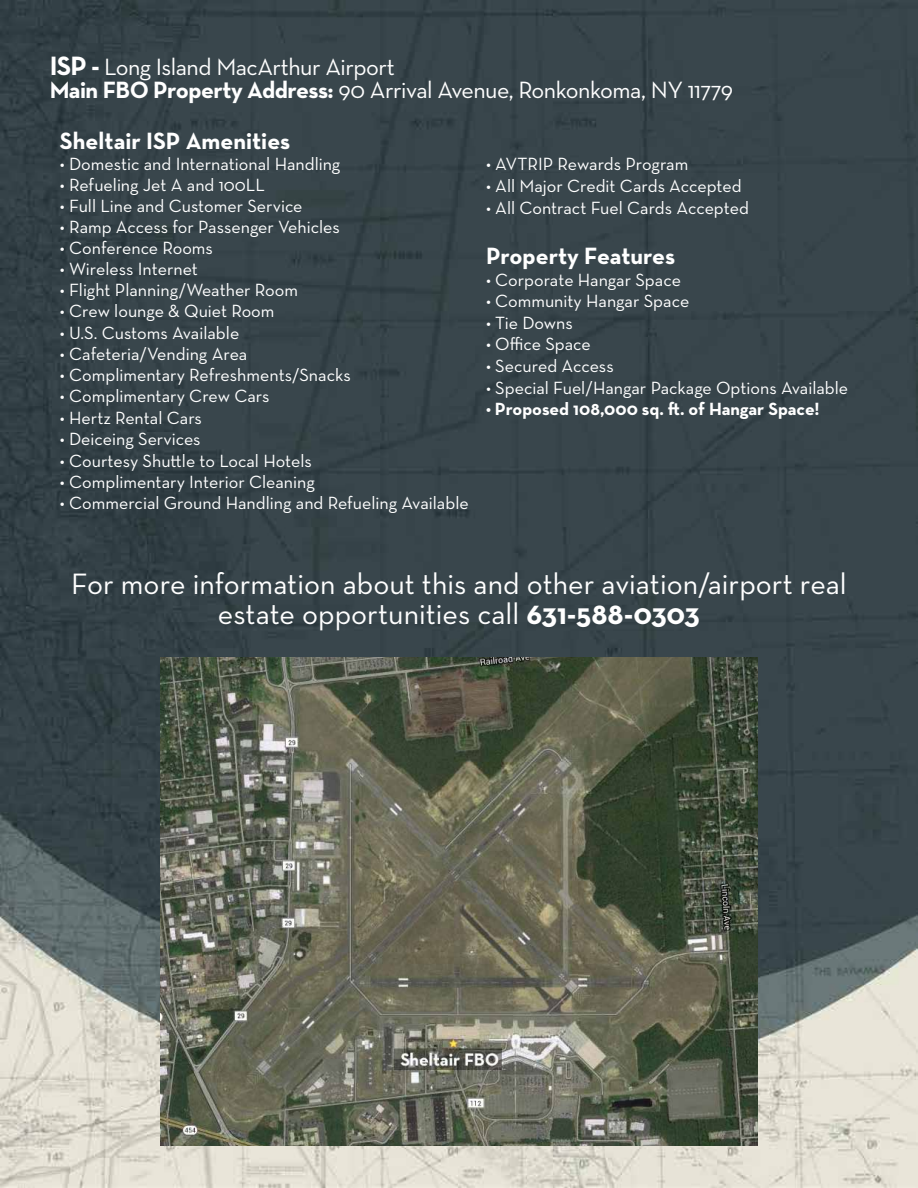
<style>
.page{position:relative;width:918px;height:1188px;background:#fff}
.page>*{position:absolute;margin:0;border:0;box-sizing:border-box;transform-origin:0 0}
.t1{font:30px/30px "Neutra Text Exp";color:#fff;text-align:center}
.t2{font:24px/22.5px "Neutra Text Exp";letter-spacing:-.02em;color:#fff}
.t3{font:700 24px "Neutra Text Exp";color:#fff}
.t4{font:18px "Neutra Text Exp";color:#fff}
.t5{font:700 18px "Neutra Text Exp";color:#fff}
.s1{font-weight:700;font-size:27px}
.s2{font-weight:700}
</style>
<div class="page">
<img style="left:0;top:0;width:918px;height:1188px">
<img style="left:161px;top:657px;width:596px;height:489px">
<h2 class="t2" style="left:50px;top:55px;width:685px"><span class="s1">ISP -</span> Long Island MacArthur Airport<br><span class="s2">Main FBO Property Address:</span> 90 Arrival Avenue, Ronkonkoma, NY 11779</h2>
<h2 class="t3" style="left:60px;top:126px;width:232px">Sheltair ISP Amenities</h2>
<p class="t4" style="left:60px;top:153px;width:282px">• Domestic and International Handling</p>
<p class="t4" style="left:60px;top:174px;width:206px">• Refueling Jet A and 100LL</p>
<p class="t4" style="left:60px;top:195px;width:244px">• Full Line and Customer Service</p>
<p class="t4" style="left:60px;top:216px;width:282px">• Ramp Access for Passenger Vehicles</p>
<p class="t4" style="left:60px;top:237px;width:155px">• Conference Rooms</p>
<p class="t4" style="left:60px;top:258px;width:140px">• Wireless Internet</p>
<p class="t4" style="left:60px;top:279px;width:240px">• Flight Planning/Weather Room</p>
<p class="t4" style="left:60px;top:300px;width:216px">• Crew lounge &amp; Quiet Room</p>
<p class="t4" style="left:60px;top:322px;width:181px">• U.S. Customs Available</p>
<p class="t4" style="left:60px;top:343px;width:189px">• Cafeteria/Vending Area</p>
<p class="t4" style="left:60px;top:364px;width:292px">• Complimentary Refreshments/Snacks</p>
<p class="t4" style="left:60px;top:385px;width:211px">• Complimentary Crew Cars</p>
<p class="t4" style="left:60px;top:406px;width:144px">• Hertz Rental Cars</p>
<p class="t4" style="left:60px;top:428px;width:142px">• Deiceing Services</p>
<p class="t4" style="left:60px;top:449px;width:253px">• Courtesy Shuttle to Local Hotels</p>
<p class="t4" style="left:60px;top:470px;width:256px">• Complimentary Interior Cleaning</p>
<p class="t4" style="left:60px;top:492px;width:410px">• Commercial Ground Handling and Refueling Available</p>
<p class="t4" style="left:486px;top:153px;width:204px">• AVTRIP Rewards Program</p>
<p class="t4" style="left:486px;top:175px;width:257px">• All Major Credit Cards Accepted</p>
<p class="t4" style="left:486px;top:196px;width:264px">• All Contract Fuel Cards Accepted</p>
<h2 class="t3" style="left:486px;top:240px;width:191px">Property Features</h2>
<p class="t4" style="left:486px;top:268px;width:196px">• Corporate Hangar Space</p>
<p class="t4" style="left:486px;top:290px;width:205px">• Community Hangar Space</p>
<p class="t4" style="left:486px;top:311px;width:88px">• Tie Downs</p>
<p class="t4" style="left:486px;top:333px;width:106px">• Office Space</p>
<p class="t4" style="left:486px;top:355px;width:129px">• Secured Access</p>
<p class="t4" style="left:486px;top:376px;width:364px">• Special Fuel/Hangar Package Options Available</p>
<p class="t5" style="left:486px;top:397px;width:335px">• Proposed 108,000 sq. ft. of Hangar Space!</p>
<h1 class="t1" style="left:71px;top:568px;width:777px">For more information about this and other aviation/airport real estate opportunities call <span class="s2">631-588-0303</span></h1>
</div>
